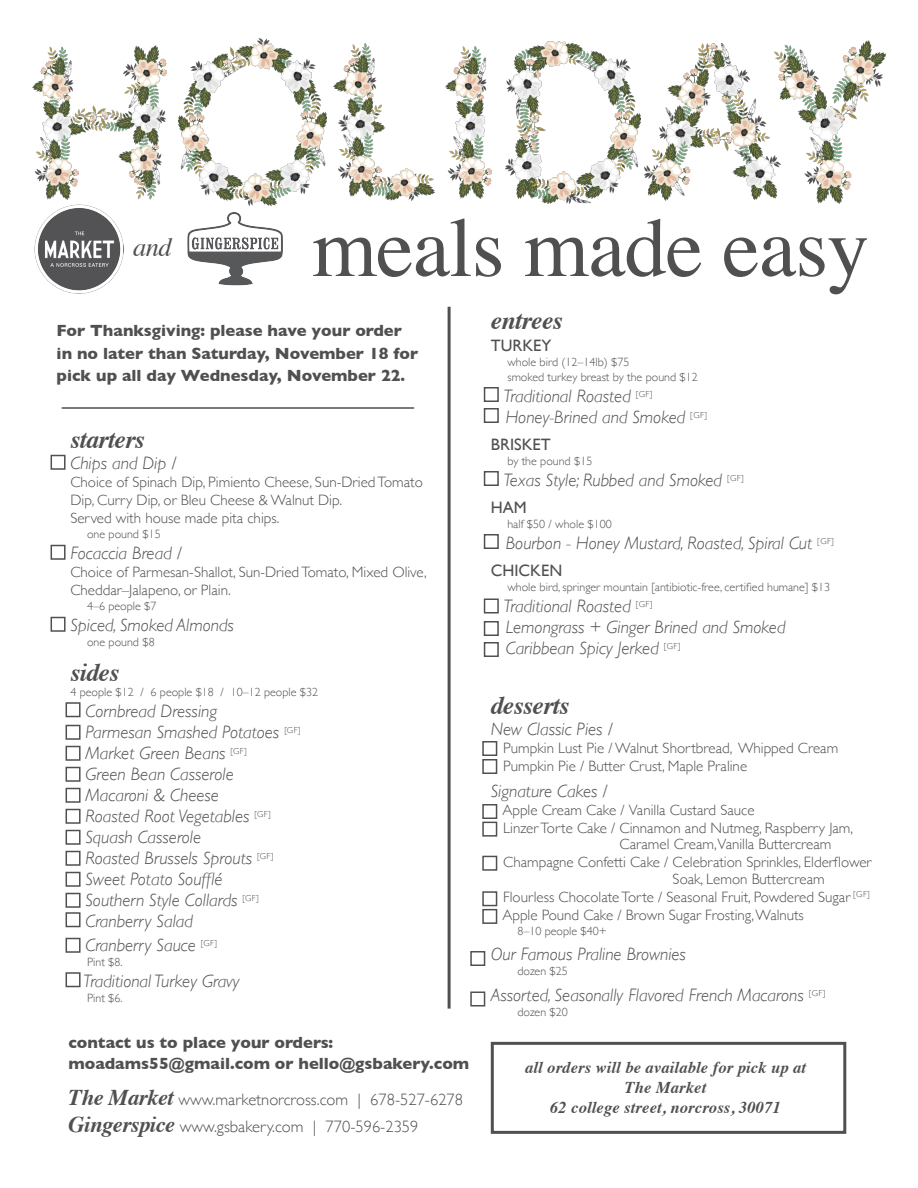
<style>
.page{position:relative;width:918px;height:1188px;background:#fff}
.page>*{position:absolute;margin:0;border:0;box-sizing:border-box;transform-origin:0 0}
.t1{font:84px "Times";letter-spacing:-.01em;color:#505050}
.t2{font:italic 26.4px "Times";color:#505050}
.t3{font:italic 700 25.5px "Times";letter-spacing:-.02em;color:#505050}
.t4{font:italic 300 18px "Gill Sans";color:#505050}
.t5{font:700 16.5px/22.5px "Gill Sans";color:#505050}
.t6{font:300 16.5px "Gill Sans";color:#505050}
.t7{font:italic 700 16.5px/19.8px "Times";letter-spacing:.01em;color:#505050;text-align:center}
.t8{font:16.5px "Gill Sans";color:#505050}
.t9{font:300 15px/18px "Gill Sans";color:#505050}
.t10{font:300 12px "Gill Sans";color:#505050}
.s1{font-family:"Times";font-weight:700;font-style:italic;font-size:22.5px}
</style>
<div class="page">
<img style="left:780px;top:41px;width:106px;height:163px">
<img style="left:179px;top:39px;width:148px;height:167px">
<img style="left:333px;top:44px;width:102px;height:157px">
<img style="left:446px;top:46px;width:46px;height:152px">
<img style="left:33px;top:45px;width:134px;height:154px">
<img style="left:505px;top:41px;width:135px;height:162px">
<img style="left:645px;top:44px;width:135px;height:157px">
<img style="left:187px;top:213px;width:96px;height:72px">
<img style="left:35px;top:205px;width:88px;height:88px">
<div style="left:491px;top:1042px;width:355px;height:92px;border:3px solid #505050"></div>
<hr style="left:448px;top:307px;width:3px;height:702px;background:#505050">
<hr style="left:62px;top:407px;width:352px;height:2px;background:#505050">
<div style="left:51px;top:455px;width:15px;height:15px;border:2px solid #505050"></div>
<div style="left:51px;top:545px;width:15px;height:15px;border:2px solid #505050"></div>
<div style="left:51px;top:617px;width:15px;height:15px;border:2px solid #505050"></div>
<div style="left:66px;top:702px;width:15px;height:15px;border:2px solid #505050"></div>
<div style="left:66px;top:725px;width:15px;height:15px;border:2px solid #505050"></div>
<div style="left:66px;top:746px;width:15px;height:15px;border:2px solid #505050"></div>
<div style="left:66px;top:767px;width:15px;height:15px;border:2px solid #505050"></div>
<div style="left:66px;top:788px;width:15px;height:15px;border:2px solid #505050"></div>
<div style="left:66px;top:809px;width:15px;height:15px;border:2px solid #505050"></div>
<div style="left:66px;top:830px;width:15px;height:15px;border:2px solid #505050"></div>
<div style="left:66px;top:851px;width:15px;height:15px;border:2px solid #505050"></div>
<div style="left:66px;top:872px;width:15px;height:15px;border:2px solid #505050"></div>
<div style="left:66px;top:893px;width:15px;height:15px;border:2px solid #505050"></div>
<div style="left:66px;top:912px;width:15px;height:15px;border:2px solid #505050"></div>
<div style="left:66px;top:938px;width:15px;height:15px;border:2px solid #505050"></div>
<div style="left:66px;top:972px;width:15px;height:15px;border:2px solid #505050"></div>
<div style="left:484px;top:387px;width:15px;height:15px;border:2px solid #505050"></div>
<div style="left:484px;top:599px;width:15px;height:15px;border:2px solid #505050"></div>
<div style="left:484px;top:408px;width:15px;height:15px;border:2px solid #505050"></div>
<div style="left:484px;top:621px;width:15px;height:15px;border:2px solid #505050"></div>
<div style="left:484px;top:642px;width:15px;height:15px;border:2px solid #505050"></div>
<div style="left:484px;top:471px;width:15px;height:15px;border:2px solid #505050"></div>
<div style="left:484px;top:534px;width:15px;height:15px;border:2px solid #505050"></div>
<div style="left:482px;top:741px;width:15px;height:15px;border:2px solid #505050"></div>
<div style="left:482px;top:759px;width:15px;height:15px;border:2px solid #505050"></div>
<div style="left:482px;top:804px;width:15px;height:15px;border:2px solid #505050"></div>
<div style="left:482px;top:822px;width:15px;height:15px;border:2px solid #505050"></div>
<div style="left:482px;top:856px;width:15px;height:15px;border:2px solid #505050"></div>
<div style="left:482px;top:891px;width:15px;height:15px;border:2px solid #505050"></div>
<div style="left:482px;top:909px;width:15px;height:15px;border:2px solid #505050"></div>
<div style="left:470px;top:951px;width:15px;height:15px;border:2px solid #505050"></div>
<div style="left:470px;top:992px;width:15px;height:15px;border:2px solid #505050"></div>
<p class="t2" style="left:133px;top:225px;width:40px">and</p>
<p class="t1" style="left:312px;top:169px;width:559px">meals made easy</p>
<p class="t5" style="left:57px;top:319px;width:363px">For Thanksgiving: please have your order in no later than Saturday, November 18 for pick up all day Wednesday, November 22.</p>
<p class="t3" style="left:70px;top:416px;width:76px">starters</p>
<p class="t4" style="left:70px;top:453px;width:108px">Chips and Dip /</p>
<p class="t9" style="left:70px;top:473px;width:354px">Choice of Spinach Dip, Pimiento Cheese, Sun-Dried Tomato<br>Dip, Curry Dip, or Bleu Cheese &amp; Walnut Dip.<br>Served with house made pita chips.</p>
<p class="t10" style="left:87px;top:525px;width:75px">one pound $15</p>
<p class="t4" style="left:70px;top:543px;width:113px">Focaccia Bread /</p>
<p class="t9" style="left:70px;top:563px;width:358px">Choice of Parmesan-Shallot, Sun-Dried Tomato, Mixed Olive,<br>Cheddar–Jalapeno, or Plain.</p>
<p class="t10" style="left:87px;top:597px;width:71px">4–6 people $7</p>
<p class="t4" style="left:70px;top:615px;width:165px">Spiced, Smoked Almonds</p>
<p class="t10" style="left:87px;top:633px;width:69px">one pound $8</p>
<p class="t3" style="left:70px;top:648px;width:50px">sides</p>
<p class="t10" style="left:70px;top:682px;width:249px">4 people $12 / 6 people $18 / 10–12 people $32</p>
<p class="t4" style="left:85px;top:700px;width:133px">Cornbread Dressing</p>
<p class="t4" style="left:85px;top:721px;width:217px">Parmesan Smashed Potatoes <sup>[GF]</sup></p>
<p class="t4" style="left:85px;top:742px;width:163px">Market Green Beans <sup>[GF]</sup></p>
<p class="t4" style="left:85px;top:763px;width:150px">Green Bean Casserole</p>
<p class="t4" style="left:85px;top:784px;width:135px">Macaroni &amp; Cheese</p>
<p class="t4" style="left:85px;top:805px;width:187px">Roasted Root Vegetables <sup>[GF]</sup></p>
<p class="t4" style="left:85px;top:826px;width:117px">Squash Casserole</p>
<p class="t4" style="left:85px;top:847px;width:189px">Roasted Brussels Sprouts <sup>[GF]</sup></p>
<p class="t4" style="left:85px;top:868px;width:139px">Sweet Potato Soufflé</p>
<p class="t4" style="left:85px;top:889px;width:175px">Southern Style Collards <sup>[GF]</sup></p>
<p class="t4" style="left:85px;top:910px;width:109px">Cranberry Salad</p>
<p class="t4" style="left:85px;top:934px;width:133px">Cranberry Sauce <sup>[GF]</sup></p>
<p class="t10" style="left:87px;top:952px;width:37px">Pint $8.</p>
<p class="t4" style="left:83px;top:970px;width:158px">Traditional Turkey Gravy</p>
<p class="t10" style="left:87px;top:988px;width:37px">Pint $6.</p>
<p class="t5" style="left:68px;top:1032px;width:402px;line-height:21px">contact us to place your orders: moadams55@gmail.com or hello@gsbakery.com</p>
<p class="t6" style="left:68px;top:1087px;width:396px"><span class="s1">The Market</span> www.marketnorcross.com | 678-527-6278</p>
<p class="t6" style="left:68px;top:1114px;width:351px"><span class="s1">Gingerspice</span> www.gsbakery.com | 770-596-2359</p>
<p class="t3" style="left:491px;top:296px;width:74px">entrees</p>
<p class="t8" style="left:491px;top:336px;width:62px">TURKEY</p>
<p class="t10" style="left:507px;top:353px;width:124px">whole bird (12–14lb) $75</p>
<p class="t10" style="left:507px;top:368px;width:192px">smoked turkey breast by the pound $12</p>
<p class="t4" style="left:503px;top:386px;width:151px">Traditional Roasted <sup>[GF]</sup></p>
<p class="t4" style="left:506px;top:407px;width:203px">Honey-Brined and Smoked <sup>[GF]</sup></p>
<p class="t8" style="left:491px;top:435px;width:61px">BRISKET</p>
<p class="t10" style="left:507px;top:452px;width:86px">by the pound $15</p>
<p class="t4" style="left:503px;top:470px;width:242px">Texas Style; Rubbed and Smoked <sup>[GF]</sup></p>
<p class="t8" style="left:491px;top:498px;width:37px">HAM</p>
<p class="t10" style="left:507px;top:515px;width:106px">half $50 / whole $100</p>
<p class="t4" style="left:506px;top:533px;width:330px">Bourbon - Honey Mustard, Roasted, Spiral Cut <sup>[GF]</sup></p>
<p class="t8" style="left:491px;top:561px;width:73px">CHICKEN</p>
<p class="t10" style="left:507px;top:578px;width:324px">whole bird, springer mountain [antibiotic-free, certified humane] $13</p>
<p class="t4" style="left:503px;top:596px;width:151px">Traditional Roasted <sup>[GF]</sup></p>
<p class="t4" style="left:506px;top:617px;width:281px">Lemongrass + Ginger Brined and Smoked</p>
<p class="t4" style="left:506px;top:638px;width:176px">Caribbean Spicy Jerked <sup>[GF]</sup></p>
<p class="t3" style="left:491px;top:682px;width:80px">desserts</p>
<p class="t4" style="left:491px;top:719px;width:123px">New Classic Pies /</p>
<p class="t9" style="left:503px;top:739px;width:337px">Pumpkin Lust Pie / Walnut Shortbread, Whipped Cream<br>Pumpkin Pie / Butter Crust, Maple Praline</p>
<p class="t4" style="left:491px;top:781px;width:118px">Signature Cakes /</p>
<p class="t9" style="left:502px;top:800px;width:254px">Apple Cream Cake / Vanilla Custard Sauce</p>
<p class="t9" style="left:620px;top:819px;width:235px;line-height:16.5px;text-indent:-116px">Linzer Torte Cake / Cinnamon and Nutmeg, Raspberry Jam,<br>Caramel Cream,Vanilla Buttercream</p>
<p class="t9" style="left:673px;top:854px;width:200px;line-height:16.5px;text-indent:-169px">Champagne Confetti Cake / Celebration Sprinkles, Elderflower<br>Soak, Lemon Buttercream</p>
<p class="t9" style="left:503px;top:887px;width:368px">Flourless Chocolate Torte / Seasonal Fruit, Powdered Sugar <sup>[GF]</sup></p>
<p class="t9" style="left:502px;top:905px;width:303px">Apple Pound Cake / Brown Sugar Frosting, Walnuts</p>
<p class="t10" style="left:517px;top:921px;width:91px">8–10 people $40+</p>
<p class="t4" style="left:491px;top:944px;width:197px">Our Famous Praline Brownies</p>
<p class="t10" style="left:517px;top:962px;width:52px">dozen $25</p>
<p class="t4" style="left:491px;top:985px;width:336px">Assorted, Seasonally Flavored French Macarons <sup>[GF]</sup></p>
<p class="t10" style="left:517px;top:1002px;width:52px">dozen $20</p>
<p class="t7" style="left:525px;top:1056px;width:283px">all orders will be available for pick up at<br>The Market<br>62 college street, norcross, 30071</p>
</div>
